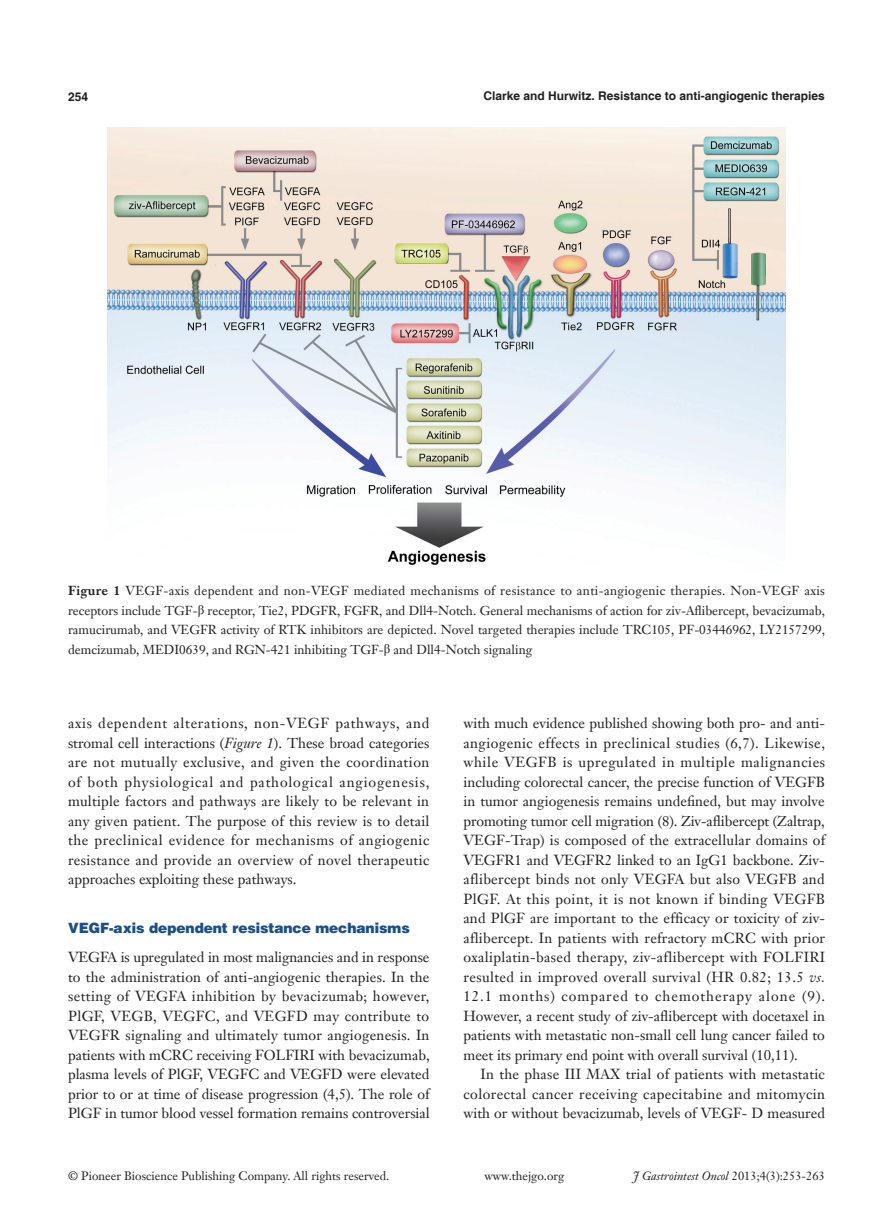
<style>
.page{position:relative;width:893px;height:1212px;background:#fff}
.page>*{position:absolute;margin:0;border:0;box-sizing:border-box;transform-origin:0 0}
.t1{font:14.25px/19.5px "Janson Text LT";color:#231f20;text-align:justify}
.t2{font:900 14.25px "Helvetica";color:#1c5085}
.t3{font:12.75px/19.5px "Janson Text LT";color:#231f20;text-align:justify}
.t4{font:12px "Janson Text LT";color:#231f20}
.t5{font:700 12px "Helvetica";color:#231f20}
.t6{font:italic 12px "Janson Text LT";color:#231f20}
.s1{font-weight:700}
.s2{font-family:"Times New Roman"}
.s3{font-style:italic}
.s4{font-style:normal}
</style>
<div class="page">
<img style="left:108px;top:128px;width:677px;height:437px">
<p class="t5" style="left:68px;top:89px;width:22px">254</p>
<p class="t5" style="left:483px;top:88px;width:343px">Clarke and Hurwitz. Resistance to anti-angiogenic therapies</p>
<p class="t3" style="left:68px;top:581px;width:758px"><span class="s1">Figure 1</span> VEGF-axis dependent and non-VEGF mediated mechanisms of resistance to anti-angiogenic therapies. Non-VEGF axis receptors include TGF-<span class="s2">β</span> receptor, Tie2, PDGFR, FGFR, and Dll4-Notch. General mechanisms of action for ziv-Aflibercept, bevacizumab, ramucirumab, and VEGFR activity of RTK inhibitors are depicted. Novel targeted therapies include TRC105, PF-03446962, LY2157299, demcizumab, MEDI0639, and RGN-421 inhibiting TGF-<span class="s2">β</span> and Dll4-Notch signaling</p>
<p class="t1" style="left:68px;top:713px;width:363px">axis dependent alterations, non-VEGF pathways, and stromal cell interactions (<span class="s3">Figure 1</span>). These broad categories are not mutually exclusive, and given the coordination of both physiological and pathological angiogenesis, multiple factors and pathways are likely to be relevant in any given patient. The purpose of this review is to detail the preclinical evidence for mechanisms of angiogenic resistance and provide an overview of novel therapeutic approaches exploiting these pathways.</p>
<p class="t2" style="left:68px;top:919px;width:343px">VEGF-axis dependent resistance mechanisms</p>
<p class="t1" style="left:68px;top:947px;width:363px">VEGFA is upregulated in most malignancies and in response to the administration of anti-angiogenic therapies. In the setting of VEGFA inhibition by bevacizumab; however, PlGF, VEGB, VEGFC, and VEGFD may contribute to VEGFR signaling and ultimately tumor angiogenesis. In patients with mCRC receiving FOLFIRI with bevacizumab, plasma levels of PlGF, VEGFC and VEGFD were elevated prior to or at time of disease progression (4,5). The role of PlGF in tumor blood vessel formation remains controversial</p>
<p class="t1" style="left:463px;top:713px;width:363px">with much evidence published showing both pro- and anti&shy;angiogenic effects in preclinical studies (6,7). Likewise, while VEGFB is upregulated in multiple malignancies including colorectal cancer, the precise function of VEGFB in tumor angiogenesis remains undefined, but may involve promoting tumor cell migration (8). Ziv-aflibercept (Zaltrap, VEGF-Trap) is composed of the extracellular domains of VEGFR1 and VEGFR2 linked to an IgG1 backbone. Ziv&shy;aflibercept binds not only VEGFA but also VEGFB and PlGF. At this point, it is not known if binding VEGFB and PlGF are important to the efficacy or toxicity of ziv&shy;aflibercept. In patients with refractory mCRC with prior oxaliplatin-based therapy, ziv-aflibercept with FOLFIRI resulted in improved overall survival (HR 0.82; 13.5 <span class="s3">vs.<br></span>12.1 months) compared to chemotherapy alone (9).<br>However, a recent study of ziv-aflibercept with docetaxel in patients with metastatic non-small cell lung cancer failed to meet its primary end point with overall survival (10,11).</p>
<p class="t1" style="left:463px;top:1064px;width:363px;text-indent:17px">In the phase III MAX trial of patients with metastatic colorectal cancer receiving capecitabine and mitomycin with or without bevacizumab, levels of VEGF- D measured</p>
<p class="t4" style="left:68px;top:1168px;width:323px">© Pioneer Bioscience Publishing Company. All rights reserved.</p>
<p class="t4" style="left:484px;top:1168px;width:81px">www.thejgo.org</p>
<p class="t6" style="left:633px;top:1168px;width:193px">J Gastrointest Oncol <span class="s4">2013;4(3):253-263</span></p>
</div>
